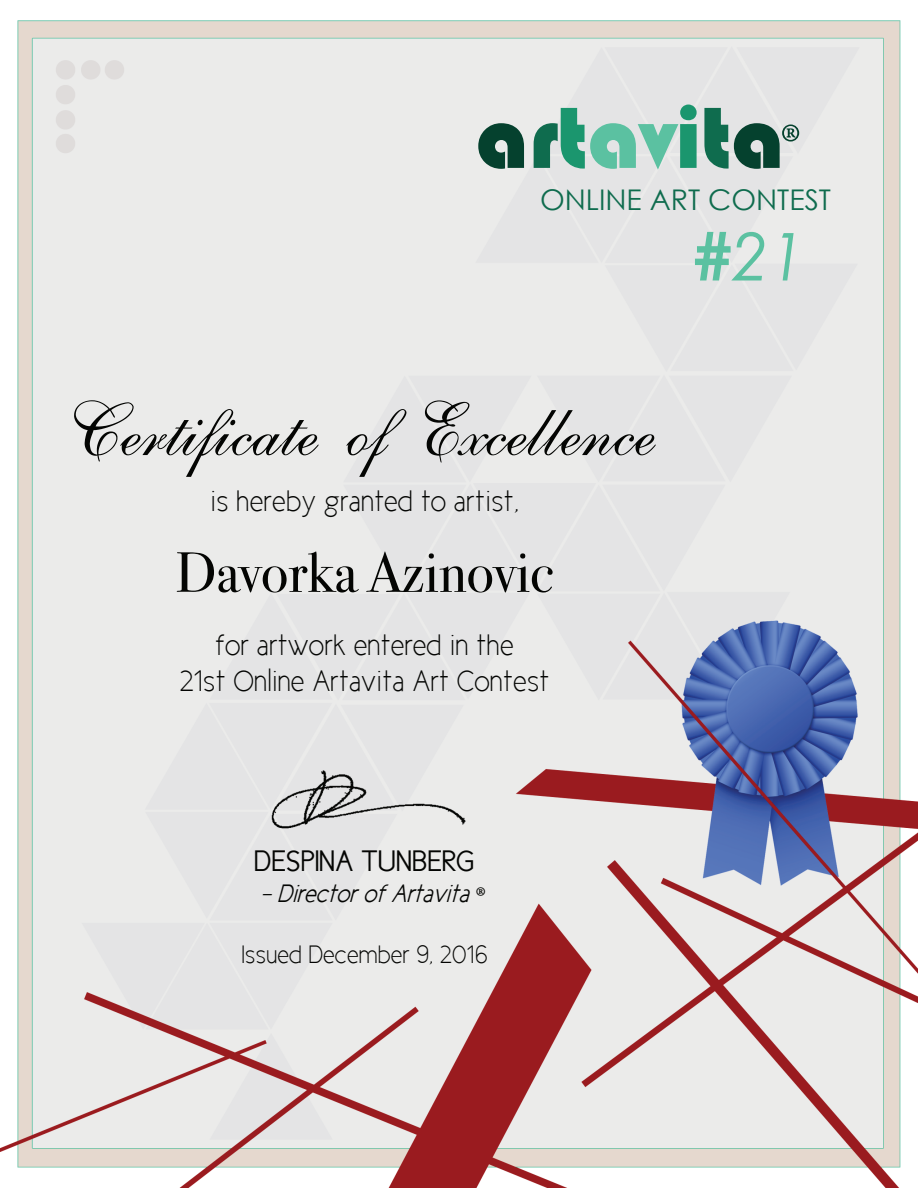
<style>
.page{position:relative;width:918px;height:1188px;background:#fff}
.page>*{position:absolute;margin:0;border:0;box-sizing:border-box;transform-origin:0 0}
.t1{font:90px "Bauhaus 93";color:#05412e}
.t2{font:73.5px "ALS Script";color:#040503}
.t3{font:italic 66px "Century Gothic";color:#5bc1a1}
.t4{font:57px "Bodoni Svty Two ITCTT";color:#040503}
.t5{font:33px "Minion Pro";color:#040503}
.t6{font:30px/36px "New Cicle Fina";color:#040503;text-align:center}
.t7{font:30px "New Cicle Gordita";color:#040503}
.t8{font:28.5px "Century Gothic";color:#0f6c4e}
.t9{font:25.5px "New Cicle Fina";color:#040503}
.t10{font:italic 25.5px "New Cicle Semi";color:#040503}
.s1{color:#0f6c4e}
.s2{color:#1b966e}
.s3{color:#5bc1a1}
.s4{font-family:"Minion Pro";font-size:66px}
.s5{font-weight:700}
</style>
<div class="page">
<img style="left:0;top:20px;width:918px;height:1168px">
<h1 class="t1" style="left:476px;top:87px;width:327px">a<span class="s1">r</span><span class="s2">t</span><span class="s3">av</span><span class="s2">i</span><span class="s1">t</span>a<span class="s4">®</span></h1>
<p class="t8" style="left:540px;top:183px;width:293px">ONLINE ART CONTEST</p>
<h3 class="t3" style="left:693px;top:216px;width:114px"><span class="s5">#</span>21</h3>
<h2 class="t2" style="left:65px;top:399px;width:592px">Certificate of Excellence</h2>
<p class="t6" style="left:210px;top:483px;width:310px">is hereby granted to artist,</p>
<h3 class="t4" style="left:176px;top:526px;width:379px">Davorka Azinovic</h3>
<p class="t6" style="left:180px;top:627px;width:371px">for artwork entered in the<br>21st Online Artavita Art Contest</p>
<p class="t7" style="left:254px;top:845px;width:222px">DESPINA TUNBERG</p>
<p class="t10" style="left:260px;top:880px;width:210px">- Director of Artavita</p>
<p class="t5" style="left:476px;top:876px;width:12px">®</p>
<p class="t9" style="left:241px;top:941px;width:248px">Issued December 9, 2016</p>
</div>
